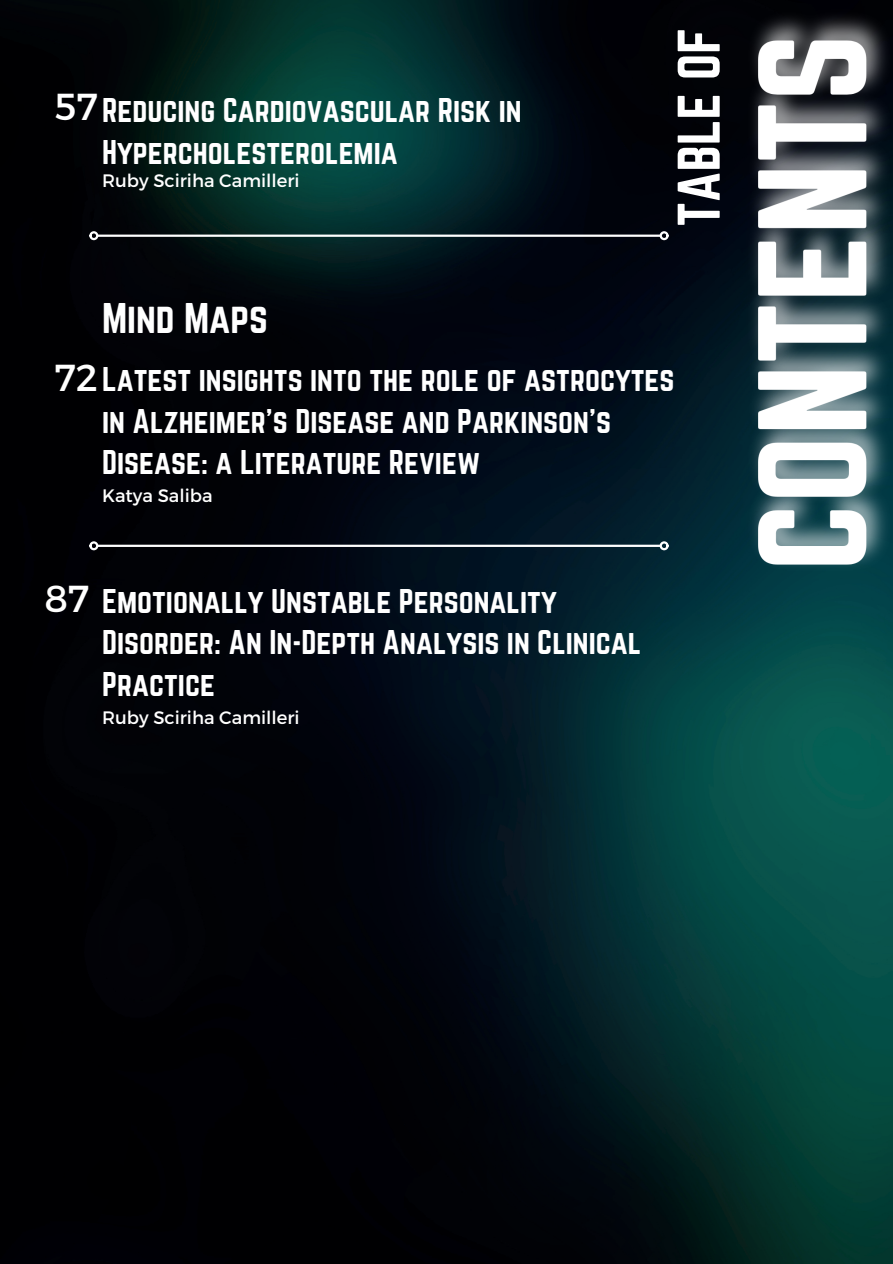
<style>
.page{position:relative;width:893px;height:1264px;background:#fff}
.page>*{position:absolute;margin:0;border:0;box-sizing:border-box;transform-origin:0 0}
.t1{font:52.5px "Norwester";color:#fff}
.t2{font:37.5px "Norwester";color:#fff}
.t3{font:37.5px "Montserrat";color:#fff}
.t4{font:30px/41.7px "Norwester";color:#fff}
.t5{font:18px "Montserrat";color:#fff}
</style>
<div class="page">
<img style="left:0;top:0;width:892px;height:1263px">
<img style="left:731px;top:3px;width:161px;height:578px">
<hr style="left:98px;top:234px;width:562px;height:3px;background:#fff">
<div style="left:89px;top:231px;width:9px;height:9px;border:2px solid #fff;border-radius:50%"></div>
<div style="left:659px;top:231px;width:9px;height:9px;border:2px solid #fff;border-radius:50%"></div>
<hr style="left:98px;top:544px;width:562px;height:3px;background:#fff">
<div style="left:89px;top:541px;width:9px;height:9px;border:2px solid #fff;border-radius:50%"></div>
<div style="left:659px;top:541px;width:9px;height:9px;border:2px solid #fff;border-radius:50%"></div>
<p class="t3" style="left:55px;top:83px;width:45px">57</p>
<p class="t4" style="left:102px;top:90px;width:421px">Reducing Cardiovascular Risk in<br>Hypercholesterolemia</p>
<p class="t5" style="left:102px;top:170px;width:199px">Ruby Sciriha Camilleri</p>
<h1 class="t1" style="left:673px;top:226px;width:200px;rotate:-90deg">TABLE OF</h1>
<p class="t2" style="left:102px;top:300px;width:167px">Mind Maps</p>
<p class="t4" style="left:102px;top:359px;width:574px">Latest insights into the role of astrocytes in Alzheimer’s Disease and Parkinson’s<br>Disease: a Literature Review</p>
<p class="t5" style="left:102px;top:485px;width:112px">Katya Saliba</p>
<p class="t3" style="left:54px;top:354px;width:45px">72</p>
<p class="t3" style="left:44px;top:576px;width:46px">87</p>
<p class="t4" style="left:102px;top:581px;width:540px">Emotionally Unstable Personality<br>Disorder: An In-Depth Analysis in Clinical<br>Practice</p>
<p class="t5" style="left:102px;top:706px;width:199px">Ruby Sciriha Camilleri</p>
</div>
